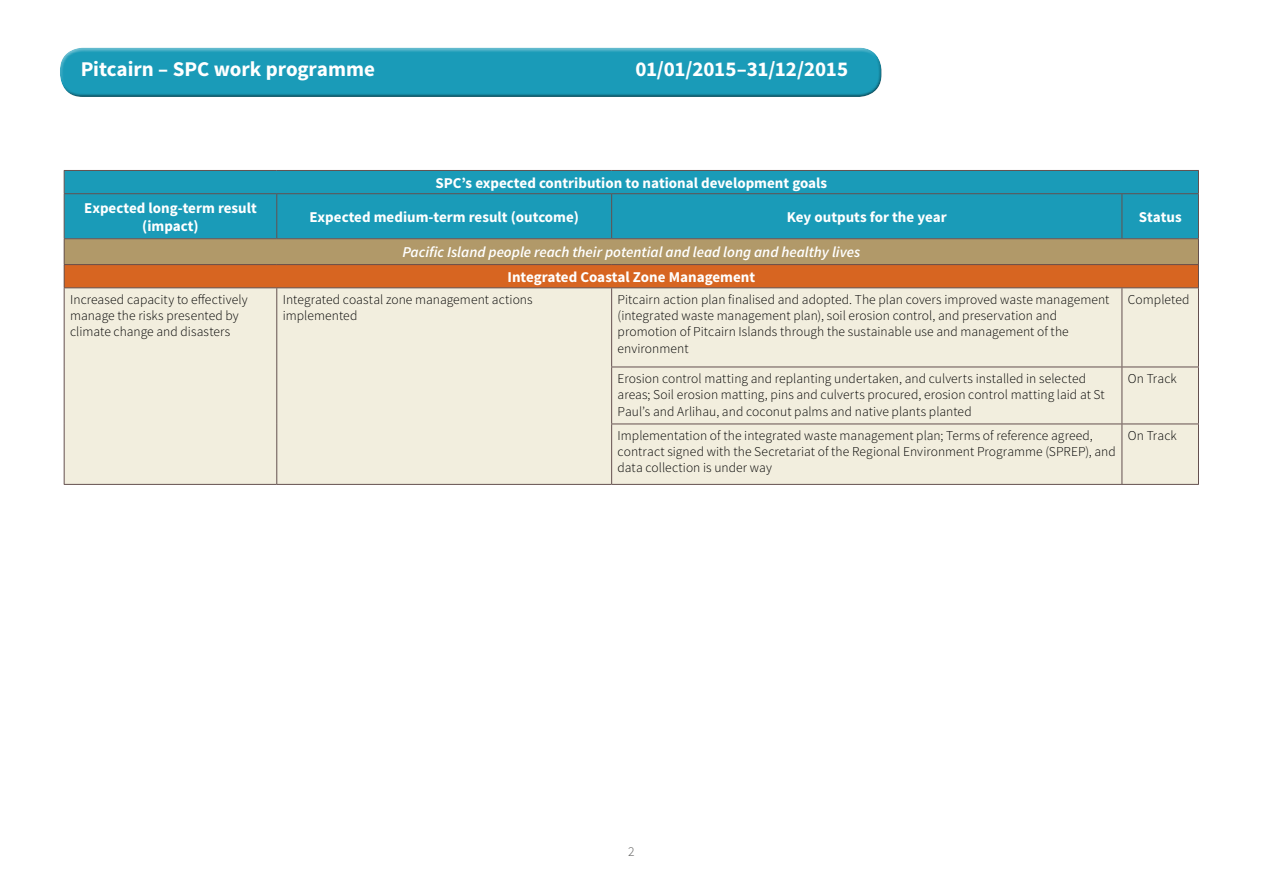
<style>
.page{position:relative;width:1263px;height:893px;background:#fff}
.page>*{position:absolute;margin:0;border:0;box-sizing:border-box;transform-origin:0 0}
.t1{font:700 21px "Source Sans Pro";letter-spacing:-.005em;color:#fff}
.t2{font:700 15px/18px "Source Sans Pro";color:#fff;text-align:center}
.t3{font:italic 600 15px "Source Sans Pro";color:#fff}
.t4{font:300 13.5px/16.2px "Source Sans Pro";letter-spacing:.005em;color:#000}
.t5{font:300 13.5px "Source Sans Pro";color:#575756}
</style>
<div class="page">
<div style="left:60px;top:47px;width:822px;height:41px;background:#fff;opacity:.45"></div>
<div style="left:60px;top:53px;width:822px;height:45px;background:#000;opacity:.45"></div>
<div style="left:65px;top:171px;width:1133px;height:67px;background:#1a9bb8"></div>
<div style="left:64px;top:239px;width:1134px;height:26px;background:#b19969"></div>
<div style="left:64px;top:265px;width:1134px;height:23px;background:#d76521"></div>
<div style="left:65px;top:288px;width:1133px;height:196px;background:#f2eede"></div>
<hr style="left:64px;top:193px;width:213px;height:1px;background:#64504f">
<hr style="left:277px;top:193px;width:335px;height:1px;background:#64504f">
<hr style="left:276px;top:194px;width:1px;height:44px;background:#64504f">
<hr style="left:612px;top:193px;width:510px;height:1px;background:#64504f">
<hr style="left:611px;top:194px;width:1px;height:44px;background:#64504f">
<hr style="left:276px;top:288px;width:1px;height:79px;background:#64504f">
<hr style="left:611px;top:288px;width:1px;height:79px;background:#64504f">
<hr style="left:1121px;top:288px;width:1px;height:79px;background:#64504f">
<hr style="left:276px;top:367px;width:1px;height:57px;background:#64504f">
<hr style="left:611px;top:367px;width:511px;height:1px;background:#64504f">
<hr style="left:611px;top:367px;width:1px;height:57px;background:#64504f">
<hr style="left:1122px;top:367px;width:77px;height:1px;background:#64504f">
<hr style="left:1121px;top:367px;width:1px;height:57px;background:#64504f">
<hr style="left:276px;top:424px;width:1px;height:60px;background:#64504f">
<hr style="left:611px;top:424px;width:511px;height:1px;background:#64504f">
<hr style="left:611px;top:424px;width:1px;height:60px;background:#64504f">
<hr style="left:1122px;top:424px;width:77px;height:1px;background:#64504f">
<hr style="left:1121px;top:424px;width:1px;height:60px;background:#64504f">
<hr style="left:64px;top:288px;width:1px;height:79px;background:#64504f">
<hr style="left:1198px;top:288px;width:1px;height:79px;background:#64504f">
<hr style="left:64px;top:367px;width:1px;height:57px;background:#64504f">
<hr style="left:1198px;top:367px;width:1px;height:57px;background:#64504f">
<hr style="left:64px;top:424px;width:1px;height:60px;background:#64504f">
<hr style="left:1198px;top:424px;width:1px;height:60px;background:#64504f">
<hr style="left:64px;top:484px;width:213px;height:1px;background:#64504f">
<hr style="left:277px;top:484px;width:335px;height:1px;background:#64504f">
<hr style="left:612px;top:484px;width:510px;height:1px;background:#64504f">
<hr style="left:1122px;top:484px;width:77px;height:1px;background:#64504f">
<hr style="left:64px;top:238px;width:213px;height:1px;background:#64504f">
<hr style="left:277px;top:238px;width:335px;height:1px;background:#64504f">
<hr style="left:612px;top:238px;width:510px;height:1px;background:#64504f">
<hr style="left:1122px;top:238px;width:77px;height:1px;background:#64504f">
<hr style="left:64px;top:264px;width:213px;height:1px;background:#64504f">
<svg style="left:64px;top:239px;width:1px;height:48px"></svg>
<hr style="left:277px;top:264px;width:335px;height:1px;background:#64504f">
<hr style="left:612px;top:264px;width:510px;height:1px;background:#64504f">
<hr style="left:1122px;top:264px;width:77px;height:1px;background:#64504f">
<svg style="left:1198px;top:239px;width:1px;height:48px"></svg>
<hr style="left:64px;top:287px;width:213px;height:1px;background:#64504f">
<hr style="left:277px;top:287px;width:335px;height:1px;background:#64504f">
<hr style="left:612px;top:287px;width:510px;height:1px;background:#64504f">
<hr style="left:1122px;top:287px;width:77px;height:1px;background:#64504f">
<hr style="left:1122px;top:193px;width:77px;height:1px;background:#64504f">
<hr style="left:1121px;top:194px;width:1px;height:44px;background:#64504f">
<hr style="left:64px;top:170px;width:213px;height:1px;background:#64504f">
<svg style="left:64px;top:171px;width:1px;height:22px"></svg>
<hr style="left:277px;top:170px;width:335px;height:1px;background:#64504f">
<hr style="left:612px;top:170px;width:510px;height:1px;background:#64504f">
<hr style="left:1122px;top:170px;width:77px;height:1px;background:#64504f">
<svg style="left:1198px;top:171px;width:1px;height:22px"></svg>
<hr style="left:64px;top:194px;width:1px;height:44px;background:#64504f">
<hr style="left:1198px;top:194px;width:1px;height:44px;background:#64504f">
<h1 class="t1" style="left:81px;top:56px;width:296px">Pitcairn – SPC work programme</h1>
<h1 class="t1" style="left:635px;top:56px;width:214px">01/01/2015–31/12/2015</h1>
<p class="t2" style="left:435px;top:174px;width:393px">SPC’s expected contribution to national development goals</p>
<p class="t2" style="left:84px;top:199px;width:174px">Expected long-term result (impact)</p>
<p class="t2" style="left:309px;top:208px;width:271px">Expected medium-term result (outcome)</p>
<p class="t2" style="left:787px;top:208px;width:161px">Key outputs for the year</p>
<p class="t2" style="left:1139px;top:208px;width:44px">Status</p>
<p class="t3" style="left:402px;top:243px;width:459px">Pacific Island people reach their potential and lead long and healthy lives</p>
<p class="t2" style="left:507px;top:268px;width:249px">Integrated Coastal Zone Management</p>
<p class="t4" style="left:70px;top:291px;width:179px">Increased capacity to effectively manage the risks presented by climate change and disasters</p>
<p class="t4" style="left:283px;top:291px;width:251px">Integrated coastal zone management actions implemented</p>
<p class="t4" style="left:618px;top:291px;width:493px">Pitcairn action plan finalised and adopted. The plan covers improved waste management (integrated waste management plan), soil erosion control, and preservation and promotion of Pitcairn Islands through the sustainable use and management of the environment</p>
<p class="t4" style="left:1128px;top:291px;width:63px">Completed</p>
<p class="t4" style="left:618px;top:371px;width:489px">Erosion control matting and replanting undertaken, and culverts installed in selected areas; Soil erosion matting, pins and culverts procured, erosion control matting laid at St<br>Paul’s and Arlihau, and coconut palms and native plants planted</p>
<p class="t4" style="left:1128px;top:371px;width:50px">On Track</p>
<p class="t4" style="left:618px;top:428px;width:500px">Implementation of the integrated waste management plan; Terms of reference agreed, contract signed with the Secretariat of the Regional Environment Programme (SPREP), and data collection is under way</p>
<p class="t4" style="left:1128px;top:428px;width:50px">On Track</p>
<p class="t5" style="left:628px;top:844px;width:8px">2</p>
</div>
